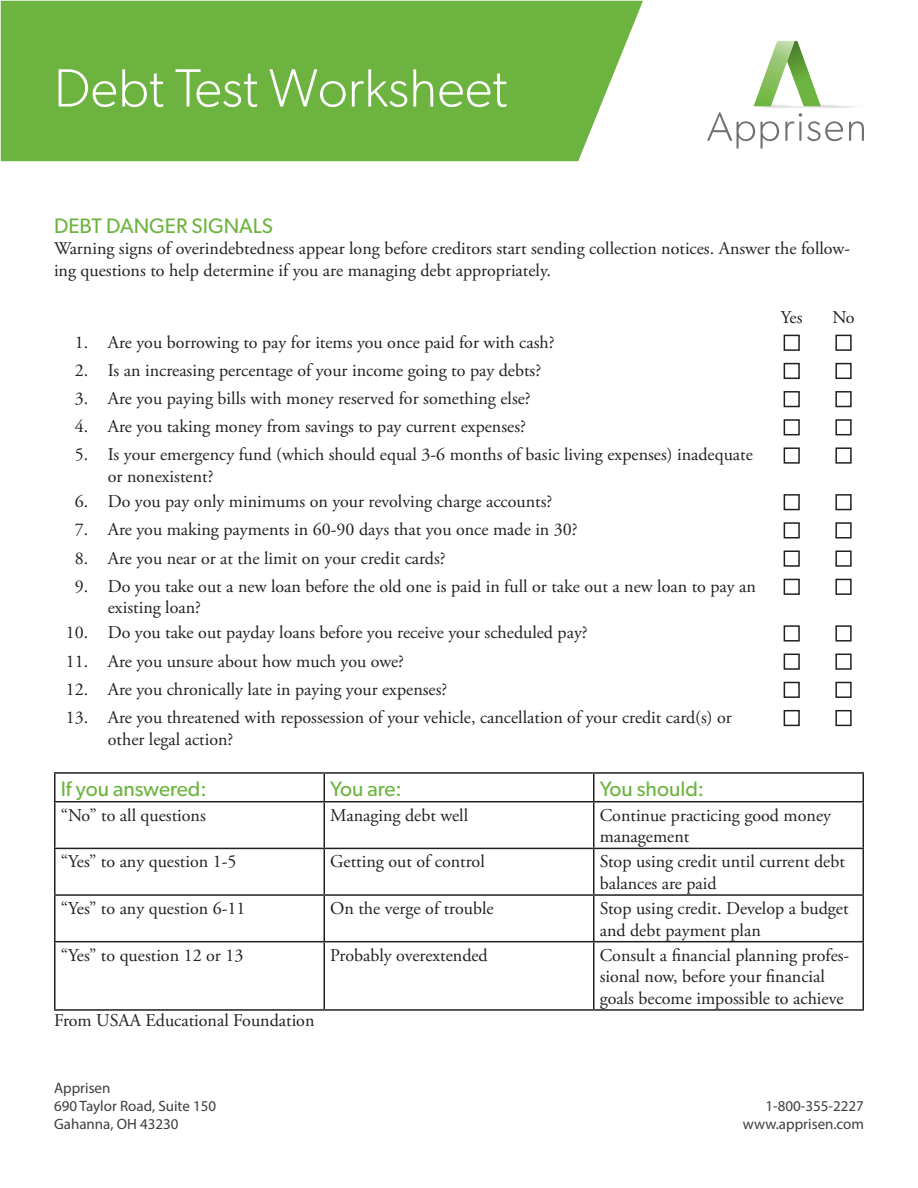
<style>
.page{position:relative;width:918px;height:1188px;background:#fff}
.page>*{position:absolute;margin:0;border:0;box-sizing:border-box;transform-origin:0 0}
.t1{font:300 54px "Gibson";color:#fff}
.t2{font:21px "Gibson";color:#6cb43f}
.t3{font:18px/21.6px "Adobe Garamond Pro";color:#231f20}
.Paragraph{font:15px "Myriad Pro";color:#3e3d3d}
</style>
<div class="page">
<div style="left:1px;top:1px;width:642px;height:160px;background:#6cb43f"></div>
<svg style="left:707px;top:41px;width:157px;height:107px"></svg>
<div style="left:784px;top:335px;width:16px;height:16px;border:2px solid #231f20"></div>
<div style="left:835px;top:335px;width:17px;height:16px;border:2px solid #231f20"></div>
<div style="left:784px;top:363px;width:16px;height:16px;border:2px solid #231f20"></div>
<div style="left:835px;top:363px;width:17px;height:16px;border:2px solid #231f20"></div>
<div style="left:784px;top:391px;width:16px;height:16px;border:2px solid #231f20"></div>
<div style="left:835px;top:391px;width:17px;height:16px;border:2px solid #231f20"></div>
<div style="left:784px;top:419px;width:16px;height:16px;border:2px solid #231f20"></div>
<div style="left:835px;top:419px;width:17px;height:16px;border:2px solid #231f20"></div>
<div style="left:784px;top:447px;width:16px;height:17px;border:2px solid #231f20"></div>
<div style="left:835px;top:447px;width:17px;height:17px;border:2px solid #231f20"></div>
<div style="left:784px;top:494px;width:16px;height:16px;border:2px solid #231f20"></div>
<div style="left:835px;top:494px;width:17px;height:16px;border:2px solid #231f20"></div>
<div style="left:784px;top:522px;width:16px;height:16px;border:2px solid #231f20"></div>
<div style="left:835px;top:522px;width:17px;height:16px;border:2px solid #231f20"></div>
<div style="left:784px;top:550px;width:16px;height:17px;border:2px solid #231f20"></div>
<div style="left:835px;top:550px;width:17px;height:17px;border:2px solid #231f20"></div>
<div style="left:784px;top:579px;width:16px;height:16px;border:2px solid #231f20"></div>
<div style="left:835px;top:579px;width:17px;height:16px;border:2px solid #231f20"></div>
<div style="left:784px;top:625px;width:16px;height:17px;border:2px solid #231f20"></div>
<div style="left:835px;top:625px;width:17px;height:17px;border:2px solid #231f20"></div>
<div style="left:784px;top:654px;width:16px;height:16px;border:2px solid #231f20"></div>
<div style="left:835px;top:654px;width:17px;height:16px;border:2px solid #231f20"></div>
<div style="left:784px;top:682px;width:16px;height:16px;border:2px solid #231f20"></div>
<div style="left:835px;top:682px;width:17px;height:16px;border:2px solid #231f20"></div>
<div style="left:784px;top:710px;width:16px;height:16px;border:2px solid #231f20"></div>
<div style="left:835px;top:710px;width:17px;height:16px;border:2px solid #231f20"></div>
<hr style="left:54px;top:772px;width:270px;height:2px;background:#231f20">
<hr style="left:54px;top:774px;width:2px;height:27px;background:#231f20">
<hr style="left:324px;top:772px;width:270px;height:2px;background:#231f20">
<svg style="left:324px;top:774px;width:1px;height:27px"></svg>
<hr style="left:594px;top:772px;width:270px;height:2px;background:#231f20">
<svg style="left:593px;top:774px;width:1px;height:27px"></svg>
<hr style="left:862px;top:774px;width:2px;height:27px;background:#231f20">
<hr style="left:54px;top:801px;width:270px;height:1px;background:#231f20">
<hr style="left:54px;top:802px;width:2px;height:46px;background:#231f20">
<hr style="left:324px;top:801px;width:270px;height:1px;background:#231f20">
<hr style="left:324px;top:802px;width:1px;height:46px;background:#231f20">
<hr style="left:594px;top:801px;width:270px;height:1px;background:#231f20">
<hr style="left:593px;top:802px;width:1px;height:46px;background:#231f20">
<hr style="left:862px;top:802px;width:2px;height:46px;background:#231f20">
<hr style="left:54px;top:848px;width:270px;height:1px;background:#231f20">
<hr style="left:54px;top:849px;width:2px;height:45px;background:#231f20">
<hr style="left:324px;top:848px;width:270px;height:1px;background:#231f20">
<hr style="left:324px;top:849px;width:1px;height:45px;background:#231f20">
<hr style="left:594px;top:848px;width:270px;height:1px;background:#231f20">
<hr style="left:593px;top:849px;width:1px;height:45px;background:#231f20">
<hr style="left:862px;top:849px;width:2px;height:45px;background:#231f20">
<hr style="left:54px;top:894px;width:270px;height:2px;background:#231f20">
<hr style="left:54px;top:896px;width:2px;height:45px;background:#231f20">
<hr style="left:324px;top:894px;width:270px;height:2px;background:#231f20">
<hr style="left:324px;top:896px;width:1px;height:45px;background:#231f20">
<hr style="left:594px;top:894px;width:270px;height:2px;background:#231f20">
<hr style="left:593px;top:896px;width:1px;height:45px;background:#231f20">
<hr style="left:862px;top:896px;width:2px;height:45px;background:#231f20">
<hr style="left:54px;top:941px;width:270px;height:1px;background:#231f20">
<hr style="left:54px;top:942px;width:2px;height:67px;background:#231f20">
<hr style="left:324px;top:941px;width:270px;height:1px;background:#231f20">
<hr style="left:324px;top:942px;width:1px;height:67px;background:#231f20">
<hr style="left:594px;top:941px;width:270px;height:1px;background:#231f20">
<hr style="left:593px;top:942px;width:1px;height:67px;background:#231f20">
<hr style="left:862px;top:942px;width:2px;height:67px;background:#231f20">
<hr style="left:54px;top:1009px;width:270px;height:2px;background:#231f20">
<hr style="left:324px;top:1009px;width:270px;height:2px;background:#231f20">
<hr style="left:594px;top:1009px;width:270px;height:2px;background:#231f20">
<p class="t1" style="left:54px;top:55px;width:455px">Debt Test Worksheet</p>
<p class="t2" style="left:54px;top:213px;width:221px">DEBT DANGER SIGNALS</p>
<p class="t3" style="left:54px;top:239px;width:798px">Warning signs of overindebtedness appear long before creditors start sending collection notices. Answer the follow&shy;ing questions to help determine if you are managing debt appropriately.</p>
<p class="t3" style="left:781px;top:307px;width:23px">Yes</p>
<p class="t3" style="left:832px;top:307px;width:24px">No</p>
<p class="t3" style="left:75px;top:332px;width:15px">1.</p>
<p class="t3" style="left:108px;top:332px;width:448px">Are you borrowing to pay for items you once paid for with cash?</p>
<p class="t3" style="left:75px;top:360px;width:15px">2.</p>
<p class="t3" style="left:108px;top:360px;width:435px">Is an increasing percentage of your income going to pay debts?</p>
<p class="t3" style="left:75px;top:388px;width:15px">3.</p>
<p class="t3" style="left:108px;top:388px;width:424px">Are you paying bills with money reserved for something else?</p>
<p class="t3" style="left:75px;top:416px;width:15px">4.</p>
<p class="t3" style="left:108px;top:416px;width:420px">Are you taking money from savings to pay current expenses?</p>
<p class="t3" style="left:75px;top:445px;width:15px">5.</p>
<p class="t3" style="left:108px;top:445px;width:647px">Is your emergency fund (which should equal 3-6 months of basic living expenses) inadequate or nonexistent?</p>
<p class="t3" style="left:75px;top:491px;width:15px">6.</p>
<p class="t3" style="left:108px;top:491px;width:446px">Do you pay only minimums on your revolving charge accounts?</p>
<p class="t3" style="left:75px;top:519px;width:15px">7.</p>
<p class="t3" style="left:108px;top:519px;width:471px">Are you making payments in 60-90 days that you once made in 30?</p>
<p class="t3" style="left:75px;top:548px;width:15px">8.</p>
<p class="t3" style="left:108px;top:548px;width:339px">Are you near or at the limit on your credit cards?</p>
<p class="t3" style="left:75px;top:576px;width:15px">9.</p>
<p class="t3" style="left:108px;top:576px;width:650px">Do you take out a new loan before the old one is paid in full or take out a new loan to pay an existing loan?</p>
<p class="t3" style="left:66px;top:623px;width:24px">10.</p>
<p class="t3" style="left:108px;top:623px;width:481px">Do you take out payday loans before you receive your scheduled pay?</p>
<p class="t3" style="left:66px;top:651px;width:24px">11.</p>
<p class="t3" style="left:108px;top:651px;width:298px">Are you unsure about how much you owe?</p>
<p class="t3" style="left:66px;top:679px;width:24px">12.</p>
<p class="t3" style="left:108px;top:679px;width:341px">Are you chronically late in paying your expenses?</p>
<p class="t3" style="left:66px;top:707px;width:24px">13.</p>
<p class="t3" style="left:108px;top:707px;width:626px">Are you threatened with repossession of your vehicle, cancellation of your credit card(s) or other legal action?</p>
<p class="t2" style="left:61px;top:776px;width:148px">If you answered:</p>
<p class="t2" style="left:330px;top:776px;width:73px">You are:</p>
<p class="t2" style="left:600px;top:776px;width:106px">You should:</p>
<p class="t3" style="left:61px;top:805px;width:147px">“No” to all questions</p>
<p class="t3" style="left:330px;top:805px;width:139px">Managing debt well</p>
<p class="t3" style="left:600px;top:805px;width:233px">Continue practicing good money management</p>
<p class="t3" style="left:61px;top:852px;width:177px">“Yes” to any question 1-5</p>
<p class="t3" style="left:330px;top:852px;width:156px">Getting out of control</p>
<p class="t3" style="left:600px;top:852px;width:247px">Stop using credit until current debt balances are paid</p>
<p class="t3" style="left:61px;top:898px;width:186px">“Yes” to any question 6-11</p>
<p class="t3" style="left:330px;top:898px;width:165px">On the verge of trouble</p>
<p class="t3" style="left:600px;top:898px;width:250px">Stop using credit. Develop a budget and debt payment plan</p>
<p class="t3" style="left:61px;top:945px;width:184px">“Yes” to question 12 or 13</p>
<p class="t3" style="left:330px;top:945px;width:159px">Probably overextended</p>
<p class="t3" style="left:600px;top:945px;width:251px">Consult a financial planning profes&shy;sional now, before your financial goals become impossible to achieve</p>
<p class="t3" style="left:54px;top:1010px;width:262px">From USAA Educational Foundation</p>
<p class="Paragraph" style="left:54px;top:1079px;width:58px">Apprisen</p>
<p class="Paragraph" style="left:54px;top:1097px;width:164px">690 Taylor Road, Suite 150</p>
<p class="Paragraph" style="left:54px;top:1115px;width:126px">Gahanna, OH 43230</p>
<p class="Paragraph" style="left:766px;top:1097px;width:100px">1-800-355-2227</p>
<p class="Paragraph" style="left:743px;top:1115px;width:123px">www.apprisen.com</p>
</div>
